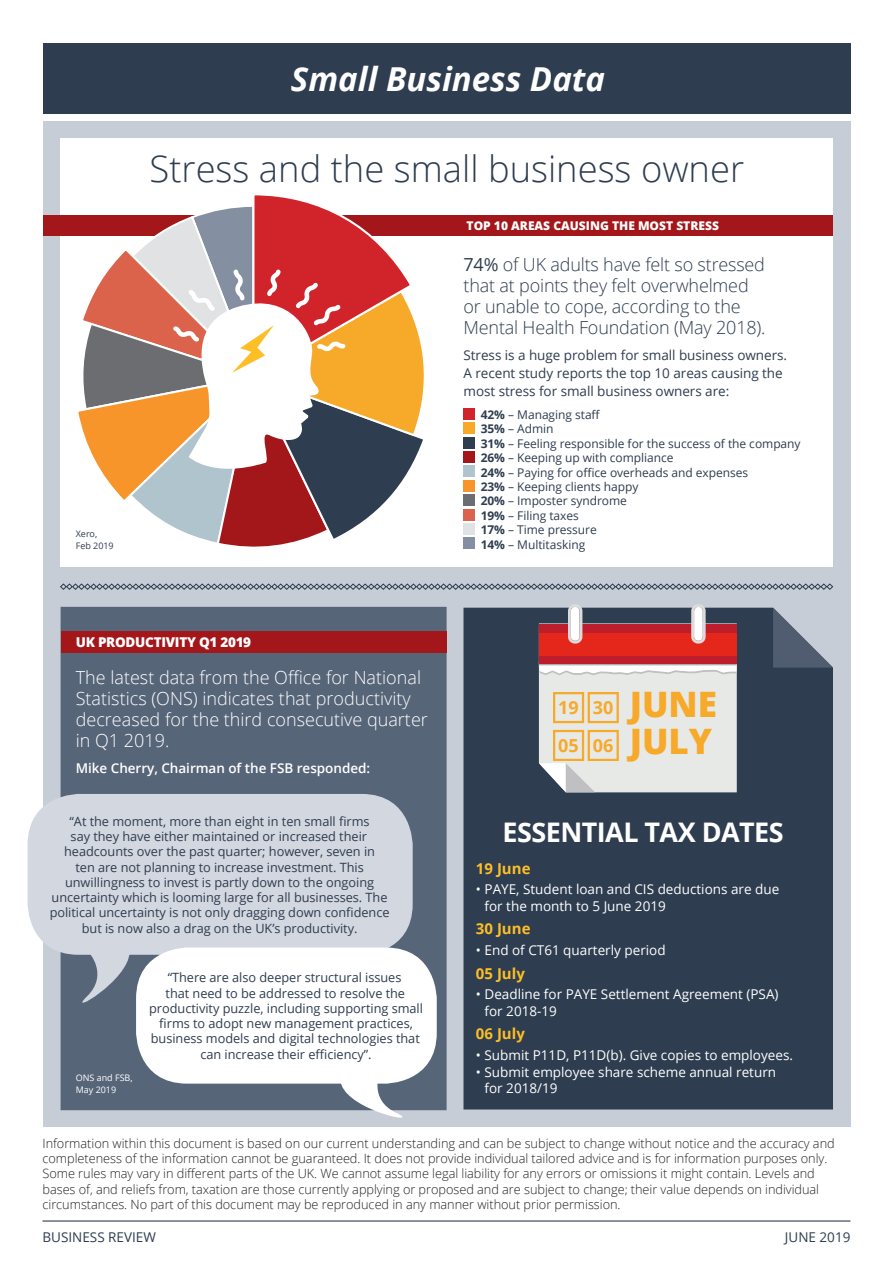
<style>
.page{position:relative;width:893px;height:1263px;background:#fff}
.page>*{position:absolute;margin:0;border:0;box-sizing:border-box;transform-origin:0 0}
.intro_text{font:300 36.3px "Open Sans";color:#2e3d50}
.intro_text-2{font:800 35.1px "Open Sans";color:#f7a92a}
.t1{font:italic 700 33px "Open Sans";color:#fff}
.intro_text-3{font:700 27px "Open Sans";letter-spacing:-.02em;color:#fff}
.intro_text-4{font:300 18px/21px "Open Sans";color:#fff}
.intro_text-5{font:300 18px/21px "Open Sans";letter-spacing:-.01em;color:#2e3d50}
.intro_text-6{font:700 18px "Open Sans";color:#f7a92a}
.intro_text-7{font:700 15px "Open Sans";color:#fdbe26}
.Table_bullets{font:13.5px/16.5px "Open Sans";color:#fff}
.Note___source{font:13.5px/18px "Open Sans";letter-spacing:-.005em;color:#2e3d50}
.Note___source-2{font:600 13.5px "Open Sans";letter-spacing:-.005em;color:#fff}
.intro_text-8{font:800 13.5px "Open Sans";letter-spacing:-.02em;color:#fff}
.Note___source-3{font:12.75px/15.3px "Open Sans";letter-spacing:-.005em;color:#2e3d50;text-align:center}
.body_text{font:300 12.75px/15.3px "Open Sans";letter-spacing:-.005em;color:#231f20}
.Note___source-4{font:12px "Open Sans";letter-spacing:-.005em;color:#2e3d50}
.intro_text-9{font:800 12px "Open Sans";color:#fff}
.Note___source-5{font:9px/12px "Open Sans";letter-spacing:-.005em;color:#fff}
.Note___source-6{font:9px/12px "Open Sans";letter-spacing:-.005em;color:#2e3d50}
.s1{font-weight:400}
.s2{font-weight:700}
</style>
<div class="page">
<hr style="left:43px;top:1220px;width:807px;height:1px;background:#2e3d50">
<div style="left:43px;top:122px;width:808px;height:1005px;background:#c7cdd7"></div>
<div style="left:61px;top:607px;width:386px;height:503px;background:#576579"></div>
<div style="left:43px;top:43px;width:808px;height:70px;background:#2e3d50"></div>
<div style="left:463px;top:608px;width:370px;height:501px;background:#2e3d50"></div>
<div style="left:61px;top:138px;width:772px;height:428px;background:#fff"></div>
<svg style="left:60px;top:583px;width:773px;height:7px"></svg>
<div style="left:463px;top:408px;width:12px;height:11px;background:#d1232a"></div>
<div style="left:463px;top:423px;width:12px;height:11px;background:#f7a92a"></div>
<div style="left:463px;top:437px;width:12px;height:11px;background:#2e3d50"></div>
<div style="left:463px;top:451px;width:12px;height:11px;background:#a3171b"></div>
<div style="left:463px;top:466px;width:12px;height:11px;background:#afc4cd"></div>
<div style="left:463px;top:480px;width:12px;height:11px;background:#f7952b"></div>
<div style="left:463px;top:495px;width:12px;height:11px;background:#6c6d70"></div>
<div style="left:463px;top:509px;width:12px;height:11px;background:#db634b"></div>
<div style="left:463px;top:523px;width:12px;height:11px;background:#e1e2e4"></div>
<div style="left:463px;top:538px;width:12px;height:11px;background:#848fa1"></div>
<svg style="left:539px;top:604px;width:198px;height:188px;background:#d2b0b0"></svg>
<div style="left:43px;top:215px;width:790px;height:20px;background:#a3171b"></div>
<div style="left:61px;top:631px;width:385px;height:22px;background:#a3171b"></div>
<svg style="left:773px;top:608px;width:60px;height:60px"></svg>
<div style="left:28px;top:794px;width:385px;height:161px;background:#d3d7df;border-radius:51px"></div>
<div style="left:136px;top:947px;width:301px;height:136px;background:#fff;border-radius:51px"></div>
<svg style="left:65px;top:953px;width:65px;height:65px"></svg>
<svg style="left:332px;top:1067px;width:92px;height:51px"></svg>
<svg style="left:75px;top:195px;width:357px;height:352px"></svg>
<div style="left:553px;top:692px;width:31px;height:31px;border:2px solid #f7a92a"></div>
<div style="left:553px;top:730px;width:31px;height:31px;border:2px solid #f7a92a"></div>
<div style="left:588px;top:692px;width:31px;height:31px;border:2px solid #f7a92a"></div>
<div style="left:588px;top:730px;width:31px;height:31px;border:2px solid #f7a92a"></div>
<p class="t1" style="left:291px;top:55px;width:316px">Small Business Data</p>
<p class="intro_text" style="left:150px;top:144px;width:596px">Stress and the small business owner</p>
<p class="Note___source-6" style="left:76px;top:527px;width:39px">Xero,<br>Feb 2019</p>
<p class="intro_text-8" style="left:76px;top:632px;width:177px">UK PRODUCTIVITY Q1 2019</p>
<p class="intro_text-4" style="left:76px;top:666px;width:354px">The latest data from the Office for National Statistics (ONS) indicates that productivity decreased for the third consecutive quarter in Q1 2019.</p>
<p class="Note___source-2" style="left:76px;top:759px;width:296px">Mike Cherry, Chairman of the FSB responded:</p>
<p class="Note___source-3" style="left:50px;top:813px;width:341px">“At the moment, more than eight in ten small firms<br>say they have either maintained or increased their headcounts over the past quarter; however, seven in<br>ten are not planning to increase investment. This unwillingness to invest is partly down to the ongoing uncertainty which is looming large for all businesses. The political uncertainty is not only dragging down confidence but is now also a drag on the UK’s productivity.</p>
<p class="Note___source-3" style="left:149px;top:969px;width:275px">“There are also deeper structural issues<br>that need to be addressed to resolve the productivity puzzle, including supporting small firms to adopt new management practices, business models and digital technologies that can increase their efficiency”.</p>
<p class="Note___source-5" style="left:76px;top:1071px;width:58px">ONS and FSB,<br>May 2019</p>
<p class="intro_text-9" style="left:467px;top:216px;width:254px">TOP 10 AREAS CAUSING THE MOST STRESS</p>
<p class="intro_text-5" style="left:463px;top:253px;width:304px"><span class="s1">74%</span> of UK adults have felt so stressed that at points they felt overwhelmed or unable to cope, according to the Mental Health Foundation (May 2018).</p>
<p class="Note___source" style="left:463px;top:346px;width:325px">Stress is a huge problem for small business owners.<br>A recent study reports the top 10 areas causing the most stress for small business owners are:</p>
<p class="Note___source-4" style="left:481px;top:406px;width:121px"><span class="s2">42%</span> – Managing staff</p>
<p class="Note___source-4" style="left:481px;top:421px;width:74px"><span class="s2">35%</span> – Admin</p>
<p class="Note___source-4" style="left:481px;top:435px;width:321px"><span class="s2">31%</span> – Feeling responsible for the success of the company</p>
<p class="Note___source-4" style="left:481px;top:450px;width:194px"><span class="s2">26%</span> – Keeping up with compliance</p>
<p class="Note___source-4" style="left:481px;top:464px;width:269px"><span class="s2">24%</span> – Paying for office overheads and expenses</p>
<p class="Note___source-4" style="left:481px;top:478px;width:159px"><span class="s2">23%</span> – Keeping clients happy</p>
<p class="Note___source-4" style="left:481px;top:493px;width:148px"><span class="s2">20%</span> – Imposter syndrome</p>
<p class="Note___source-4" style="left:481px;top:507px;width:100px"><span class="s2">19%</span> – Filing taxes</p>
<p class="Note___source-4" style="left:481px;top:522px;width:118px"><span class="s2">17%</span> – Time pressure</p>
<p class="Note___source-4" style="left:481px;top:536px;width:106px"><span class="s2">14%</span> – Multitasking</p>
<p class="intro_text-6" style="left:558px;top:695px;width:22px">19</p>
<p class="intro_text-6" style="left:558px;top:733px;width:22px">05</p>
<p class="intro_text-6" style="left:593px;top:695px;width:22px">30</p>
<p class="intro_text-6" style="left:593px;top:733px;width:22px">06</p>
<p class="intro_text-2" style="left:630px;top:677px;width:89px">JUNE</p>
<p class="intro_text-2" style="left:630px;top:715px;width:84px">JULY</p>
<p class="intro_text-3" style="left:502px;top:813px;width:283px">ESSENTIAL TAX DATES</p>
<p class="intro_text-7" style="left:476px;top:857px;width:56px">19 June</p>
<p class="Table_bullets" style="left:485px;top:881px;width:296px;text-indent:-9px">• PAYE, Student loan and CIS deductions are due for the month to 5 June 2019</p>
<p class="intro_text-7" style="left:476px;top:918px;width:56px">30 June</p>
<p class="Table_bullets" style="left:476px;top:941px;width:191px">• End of CT61 quarterly period</p>
<p class="intro_text-7" style="left:476px;top:962px;width:50px">05 July</p>
<p class="Table_bullets" style="left:485px;top:986px;width:295px;text-indent:-9px">• Deadline for PAYE Settlement Agreement (PSA) for 2018-19</p>
<p class="intro_text-7" style="left:476px;top:1023px;width:50px">06 July</p>
<p class="Table_bullets" style="left:476px;top:1046px;width:319px">• Submit P11D, P11D(b). Give copies to employees.</p>
<p class="Table_bullets" style="left:485px;top:1063px;width:293px;text-indent:-9px">• Submit employee share scheme annual return for 2018/19</p>
<p class="body_text" style="left:43px;top:1135px;width:794px">Information within this document is based on our current understanding and can be subject to change without notice and the accuracy and completeness of the information cannot be guaranteed. It does not provide individual tailored advice and is for information purposes only.<br>Some rules may vary in different parts of the UK. We cannot assume legal liability for any errors or omissions it might contain. Levels and bases of, and reliefs from, taxation are those currently applying or proposed and are subject to change; their value depends on individual circumstances. No part of this document may be reproduced in any manner without prior permission.</p>
<p class="Note___source" style="left:43px;top:1227px;width:115px">BUSINESS REVIEW</p>
<p class="Note___source" style="left:785px;top:1227px;width:67px">JUNE 2019</p>
</div>
